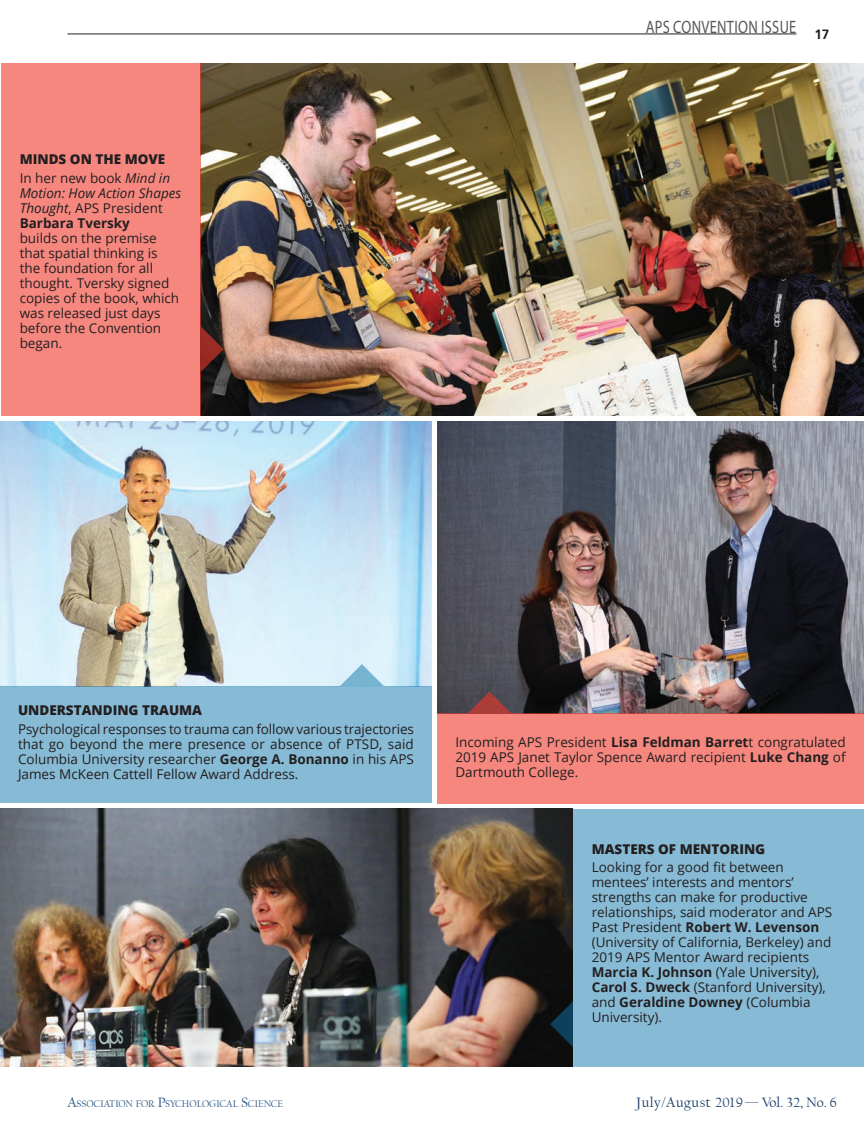
<style>
.page{position:relative;width:864px;height:1134px;background:#fff}
.page>*{position:absolute;margin:0;border:0;box-sizing:border-box;transform-origin:0 0}
.t1{font:18px "Myriad Pro";letter-spacing:.02em;color:#57585a;scale:.8 1}
.t2{font:14.25px "Californian FB";letter-spacing:.04em;color:#153965}
.t3{font:13.5px/15px "Open Sans";color:#231f20;text-align:justify}
.t4{font:italic 13.5px/15px "Open Sans";color:#231f20}
.t5{font:800 13.5px "Open Sans";color:#231f20}
.t6{font:700 13.5px "Frutiger";color:#231f20}
.t7{font:10.05px "Californian FB";color:#265685}
.s1{font-style:normal}
.s2{font-weight:700;font-style:normal}
.s3{font-weight:700}
.s4{font-size:14.25px}
</style>
<div class="page">
<img style="left:0;top:809px;width:573px;height:257px">
<img style="left:201px;top:63px;width:663px;height:353px">
<img style="left:437px;top:421px;width:427px;height:292px">
<img style="left:1px;top:421px;width:431px;height:266px">
<svg style="left:201px;top:326px;width:23px;height:46px"></svg>
<div style="left:1px;top:63px;width:200px;height:353px;background:#f5877f"></div>
<svg style="left:339px;top:664px;width:46px;height:23px"></svg>
<div style="left:0;top:687px;width:432px;height:116px;background:#87bad4"></div>
<svg style="left:467px;top:692px;width:45px;height:21px"></svg>
<div style="left:437px;top:713px;width:427px;height:90px;background:#f5877f"></div>
<svg style="left:550px;top:1001px;width:23px;height:46px"></svg>
<div style="left:573px;top:809px;width:291px;height:257px;background:#87bad4"></div>
<hr style="left:68px;top:34px;width:728px;height:1px;background:#231f20">
<p class="t5" style="left:20px;top:149px;width:147px">MINDS ON THE MOVE</p>
<p class="t4" style="left:20px;top:170px;width:163px"><span class="s1">In her new book</span> Mind in<br>Motion: How Action Shapes<br>Thought<span class="s1">, APS President<br></span><span class="s2">Barbara Tversky</span></p>
<p class="t3" style="left:20px;top:230px;width:161px;text-align:left">builds on the premise that spatial thinking is the foundation for all thought. Tversky signed copies of the book, which was released just days before the Convention began.</p>
<h1 class="t1" style="left:646px;top:16px;width:190px">APS CONVENTION ISSUE</h1>
<p class="t6" style="left:814px;top:26px;width:17px">17</p>
<p class="t5" style="left:18px;top:700px;width:186px">UNDERSTANDING TRAUMA</p>
<p class="t3" style="left:18px;top:721px;width:397px">Psychological responses to trauma can follow various trajectories that go beyond the mere presence or absence of PTSD, said Columbia University researcher <span class="s3">George A. Bonanno</span> in his APS James McKeen Cattell Fellow Award Address.</p>
<p class="t3" style="left:455px;top:734px;width:392px">Incoming APS President <span class="s3">Lisa Feldman Barret</span>t congratulated 2019 APS Janet Taylor Spence Award recipient <span class="s3">Luke Chang</span> of Dartmouth College.</p>
<p class="t5" style="left:592px;top:839px;width:175px">MASTERS OF MENTORING</p>
<p class="t3" style="left:592px;top:860px;width:242px;text-align:left">Looking for a good fit between mentees’ interests and mentors’ strengths can make for productive relationships, said moderator and APS Past President <span class="s3">Robert W. Levenson </span>(University of California, Berkeley) and 2019 APS Mentor Award recipients <span class="s3">Marcia K. Johnson</span> (Yale University), <span class="s3">Carol S. Dweck</span> (Stanford University), and <span class="s3">Geraldine Downey</span> (Columbia University).</p>
<p class="t7" style="left:68px;top:1098px;width:217px"><span class="s4">A</span>SSOCIATION FOR <span class="s4">P</span>SYCHOLOGICAL <span class="s4">S</span>CIENCE</p>
<p class="t2" style="left:636px;top:1094px;width:202px">July/August 2019 — Vol. 32, No. 6</p>
</div>
